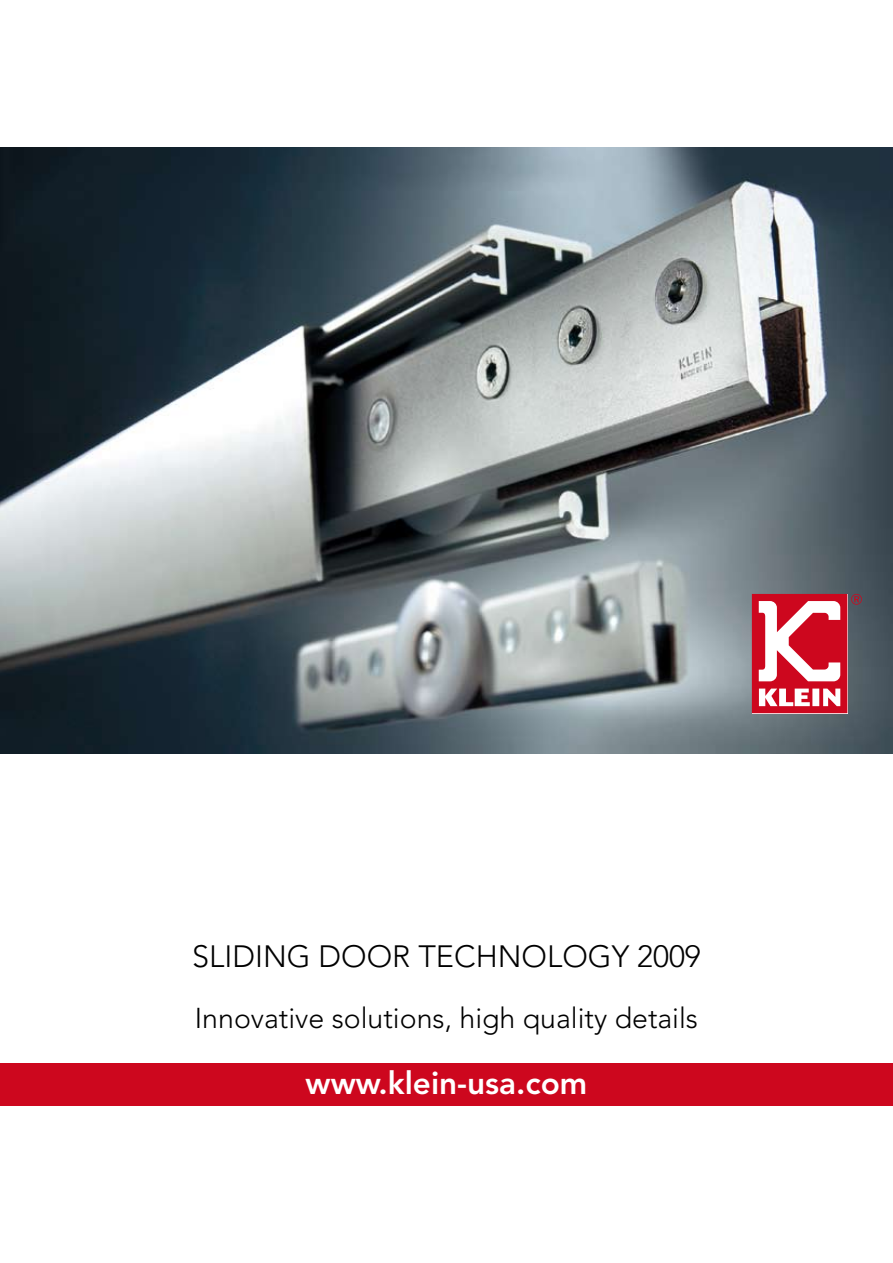
<style>
.page{position:relative;width:893px;height:1263px;background:#fff}
.page>*{position:absolute;margin:0;border:0;box-sizing:border-box;transform-origin:0 0}
.t1{font:800 31.5px "Avenir LT Std";color:#fff}
.t2{font:300 30.6px "Avenir LT Std";color:#000}
.t3{font:300 28.5px "Avenir LT Std";color:#000}
</style>
<div class="page">
<img style="left:0;top:147px;width:893px;height:607px">
<svg style="left:752px;top:594px;width:110px;height:119px"></svg>
<div style="left:0;top:1063px;width:893px;height:42px;background:#cd071e"></div>
<p class="t2" style="left:192px;top:938px;width:510px">SLIDING DOOR TECHNOLOGY 2009</p>
<p class="t3" style="left:195px;top:1001px;width:505px">Innovative solutions, high quality details</p>
<p class="t1" style="left:306px;top:1064px;width:283px">www.klein-usa.com</p>
</div>
